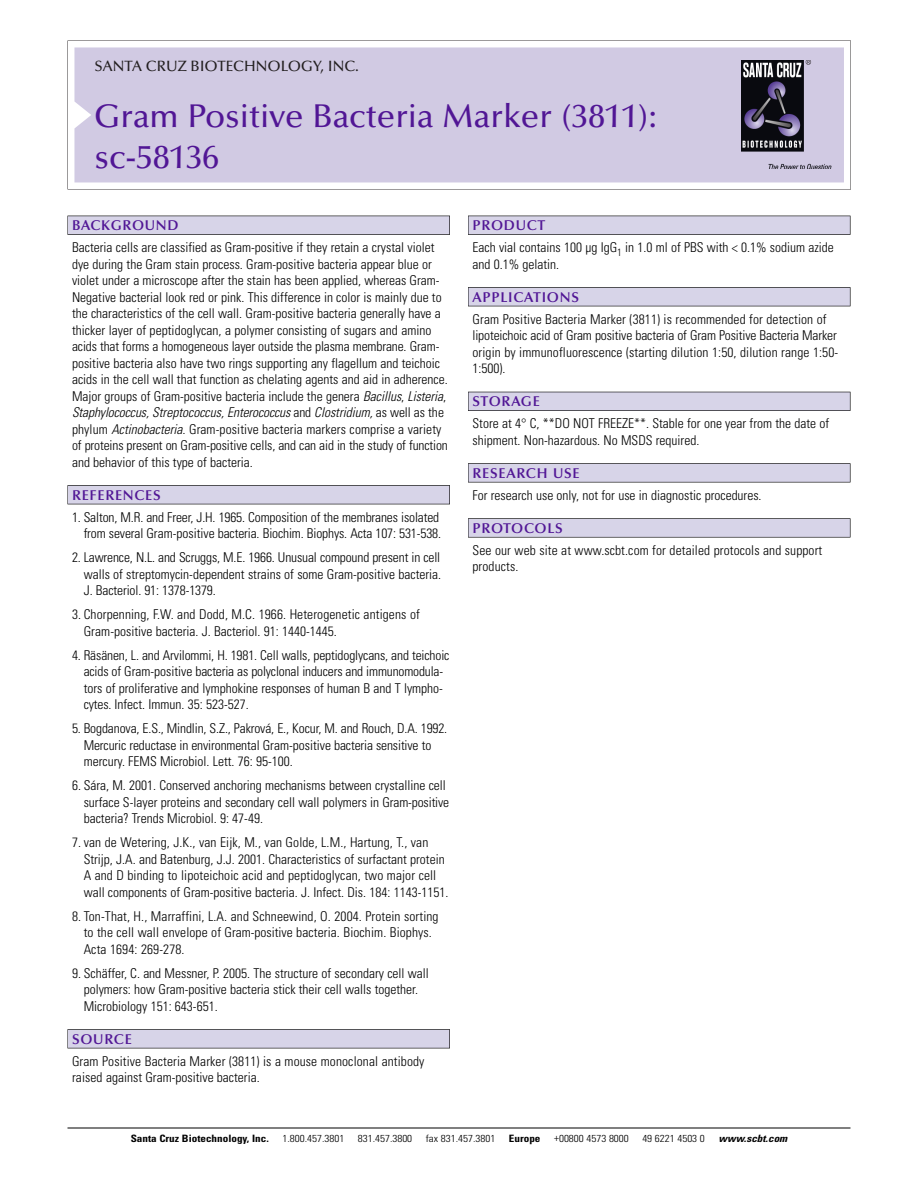
<style>
.page{position:relative;width:918px;height:1188px;background:#fff}
.page>*{position:absolute;margin:0;border:0;box-sizing:border-box;transform-origin:0 0}
.t1{font:500 33px/40.5px "Optima";color:#511695}
.t2{font:500 15px "Optima";color:#231f20}
.t3{font:600 14.25px "Optima";letter-spacing:.05em;color:#511695}
.t4{font:300 condensed 13.5px/16.5px "Univers";color:#000}
.t5{font:300 condensed 10.2px "Univers";color:#000;scale:1.1 1}
.t6{font:700 condensed 10.2px "Univers";color:#000;scale:1.1 1}
.t7{font:italic 700 condensed 10.2px "Univers";color:#000;scale:1.1 1}
.s1{font-style:italic}
</style>
<div class="page">
<svg style="left:74px;top:41px;width:777px;height:148px"></svg>
<div style="left:74px;top:47px;width:770px;height:135px;background:#d1cae3"></div>
<img style="left:741px;top:60px;width:90px;height:108px">
<div style="left:68px;top:216px;width:382px;height:19px;background:#535256"></div>
<div style="left:68px;top:216px;width:381px;height:18px;background:#d7d4e8"></div>
<div style="left:68px;top:485px;width:382px;height:19px;background:#515155"></div>
<div style="left:68px;top:486px;width:381px;height:18px;background:#d7d4e8"></div>
<div style="left:68px;top:1029px;width:382px;height:19px;background:#545357"></div>
<div style="left:68px;top:1030px;width:381px;height:18px;background:#d7d4e8"></div>
<div style="left:468px;top:216px;width:382px;height:19px;background:#535256"></div>
<div style="left:468px;top:216px;width:382px;height:18px;background:#d7d4e8"></div>
<div style="left:468px;top:287px;width:382px;height:19px;background:#515155"></div>
<div style="left:468px;top:288px;width:382px;height:18px;background:#d7d4e8"></div>
<div style="left:468px;top:392px;width:382px;height:19px;background:#515057"></div>
<div style="left:468px;top:392px;width:382px;height:18px;background:#d7d4e8"></div>
<div style="left:468px;top:463px;width:382px;height:19px;background:#575659"></div>
<div style="left:468px;top:464px;width:382px;height:18px;background:#d7d4e8"></div>
<svg style="left:468px;top:518px;width:382px;height:20px"></svg>
<div style="left:468px;top:519px;width:382px;height:18px;background:#d7d4e8"></div>
<hr style="left:68px;top:1128px;width:782px;height:1px;background:#000">
<p class="t2" style="left:94px;top:60px;width:266px">SANTA CRUZ BIOTECHNOLOGY, INC.</p>
<p class="t1" style="left:94px;top:99px;width:564px">Gram Positive Bacteria Marker (3811): sc-58136</p>
<p class="t3" style="left:72px;top:219px;width:108px">BACKGROUND</p>
<p class="t4" style="left:72px;top:240px;width:377px">Bacteria cells are classified as Gram-positive if they retain a crystal violet dye during the Gram stain process. Gram-positive bacteria appear blue or violet under a microscope after the stain has been applied, whereas Gram-Negative bacterial look red or pink. This difference in color is mainly due to the characteristics of the cell wall. Gram-positive bacteria generally have a thicker layer of peptidoglycan, a polymer consisting of sugars and amino acids that forms a homogeneous layer outside the plasma membrane. Gram&shy;positive bacteria also have two rings supporting any flagellum and teichoic acids in the cell wall that function as chelating agents and aid in adherence.<br>Major groups of Gram-positive bacteria include the genera <span class="s1">Bacillus</span>, <span class="s1">Listeria</span>, <span class="s1">Staphylococcus, Streptococcus, Enterococcus</span> a n d <span class="s1">Clostridium,</span> a s w e l l a s t h e phylum <span class="s1">Actinobacteria.</span>Gram-positive bacteria markers comprise a variety of proteins present on Gram-positive cells, and can aid in the study of function and behavior of this type of bacteria.</p>
<p class="t3" style="left:72px;top:489px;width:90px">REFERENCES</p>
<p class="t4" style="left:72px;top:510px;width:371px;text-align:right">1. Salton, M.R. and Freer, J.H. 1965. Composition of the membranes isolated from several Gram-positive bacteria. Biochim. Biophys. Acta 107: 531-538.</p>
<p class="t4" style="left:84px;top:550px;width:359px;text-align:justify;text-indent:-12px">2. Lawrence, N.L. and Scruggs, M.E. 1966. Unusual compound present in cell walls of streptomycin-dependent strains of some Gram-positive bacteria.<br>J. Bacteriol. 91: 1378-1379.</p>
<p class="t4" style="left:84px;top:607px;width:338px;text-indent:-12px">3. Chorpenning, F.W. and Dodd, M.C. 1966. Heterogenetic antigens of<br>Gram-positive bacteria. J. Bacteriol. 91: 1440-1445.</p>
<p class="t4" style="left:84px;top:648px;width:367px;text-indent:-12px">4. Räsänen, L. and Arvilommi, H. 1981. Cell walls, peptidoglycans, and teichoic acids of Gram-positive bacteria as polyclonal inducers and immunomodula&shy;tors of proliferative and lymphokine responses of human B and T lympho&shy;cytes. Infect. Immun. 35: 523-527.</p>
<p class="t4" style="left:84px;top:721px;width:365px;text-indent:-12px">5. Bogdanova, E.S., Mindlin, S.Z., Pakrová, E., Kocur, M. and Rouch, D.A. 1992.<br>Mercuric reductase in environmental Gram-positive bacteria sensitive to mercury. FEMS Microbiol. Lett. 76: 95-100.</p>
<p class="t4" style="left:84px;top:778px;width:367px;text-indent:-12px">6. Sára, M. 2001. Conserved anchoring mechanisms between crystalline cell surface S-layer proteins and secondary cell wall polymers in Gram-positive bacteria? Trends Microbiol. 9: 47-49.</p>
<p class="t4" style="left:84px;top:835px;width:366px;text-indent:-12px">7. van de Wetering, J.K., van Eijk, M., van Golde, L.M., Hartung, T., van Strijp, J.A. and Batenburg, J.J. 2001. Characteristics of surfactant protein A and D binding to lipoteichoic acid and peptidoglycan, two major cell wall components of Gram-positive bacteria. J. Infect. Dis. 184: 1143-1151.</p>
<p class="t4" style="left:84px;top:909px;width:356px;text-indent:-12px">8. Ton-That, H., Marraffini, L.A. and Schneewind, O. 2004. Protein sorting to the cell wall envelope of Gram-positive bacteria. Biochim. Biophys.<br>Acta 1694: 269-278.</p>
<p class="t4" style="left:84px;top:966px;width:347px;text-indent:-12px">9. Schäffer, C. and Messner, P. 2005. The structure of secondary cell wall polymers: how Gram-positive bacteria stick their cell walls together.<br>Microbiology 151: 643-651.</p>
<p class="t3" style="left:72px;top:1033px;width:61px">SOURCE</p>
<p class="t4" style="left:72px;top:1054px;width:354px">Gram Positive Bacteria Marker (3811) is a mouse monoclonal antibody raised against Gram-positive bacteria.</p>
<p class="t3" style="left:473px;top:219px;width:74px">PRODUCT</p>
<p class="t4" style="left:473px;top:240px;width:363px">Each vial contains 100 µg IgG<sub>1</sub> in 1.0 ml of PBS with &lt; 0.1% sodium azide and 0.1% gelatin.</p>
<p class="t3" style="left:473px;top:291px;width:108px">APPLICATIONS</p>
<p class="t4" style="left:473px;top:312px;width:367px">Gram Positive Bacteria Marker (3811) is recommended for detection of lipoteichoic acid of Gram positive bacteria of Gram Positive Bacteria Marker origin by immunofluorescence (starting dilution 1:50, dilution range 1:50- 1:500).</p>
<p class="t3" style="left:473px;top:395px;width:69px">STORAGE</p>
<p class="t4" style="left:473px;top:417px;width:358px">Store at 4° C, **DO NOT FREEZE**. Stable for one year from the date of shipment. Non-hazardous. No MSDS required.</p>
<p class="t3" style="left:473px;top:467px;width:109px">RESEARCH USE</p>
<p class="t4" style="left:473px;top:488px;width:291px">For research use only, not for use in diagnostic procedures.</p>
<p class="t3" style="left:473px;top:522px;width:92px">PROTOCOLS</p>
<p class="t4" style="left:473px;top:543px;width:351px">See our web site at www.scbt.com for detailed protocols and support products.</p>
<p class="t6" style="left:131px;top:1135px;width:127px">Santa Cruz Biotechnology, Inc.</p>
<p class="t5" style="left:282px;top:1135px;width:58px">1.800.457.3801</p>
<p class="t5" style="left:358px;top:1135px;width:51px">831.457.3800</p>
<p class="t5" style="left:426px;top:1135px;width:65px">fax 831.457.3801</p>
<p class="t6" style="left:509px;top:1135px;width:30px">Europe</p>
<p class="t5" style="left:554px;top:1135px;width:69px">+00800 4573 8000</p>
<p class="t5" style="left:642px;top:1135px;width:58px">49 6221 4503 0</p>
<p class="t7" style="left:719px;top:1135px;width:66px">www.scbt.com</p>
</div>
